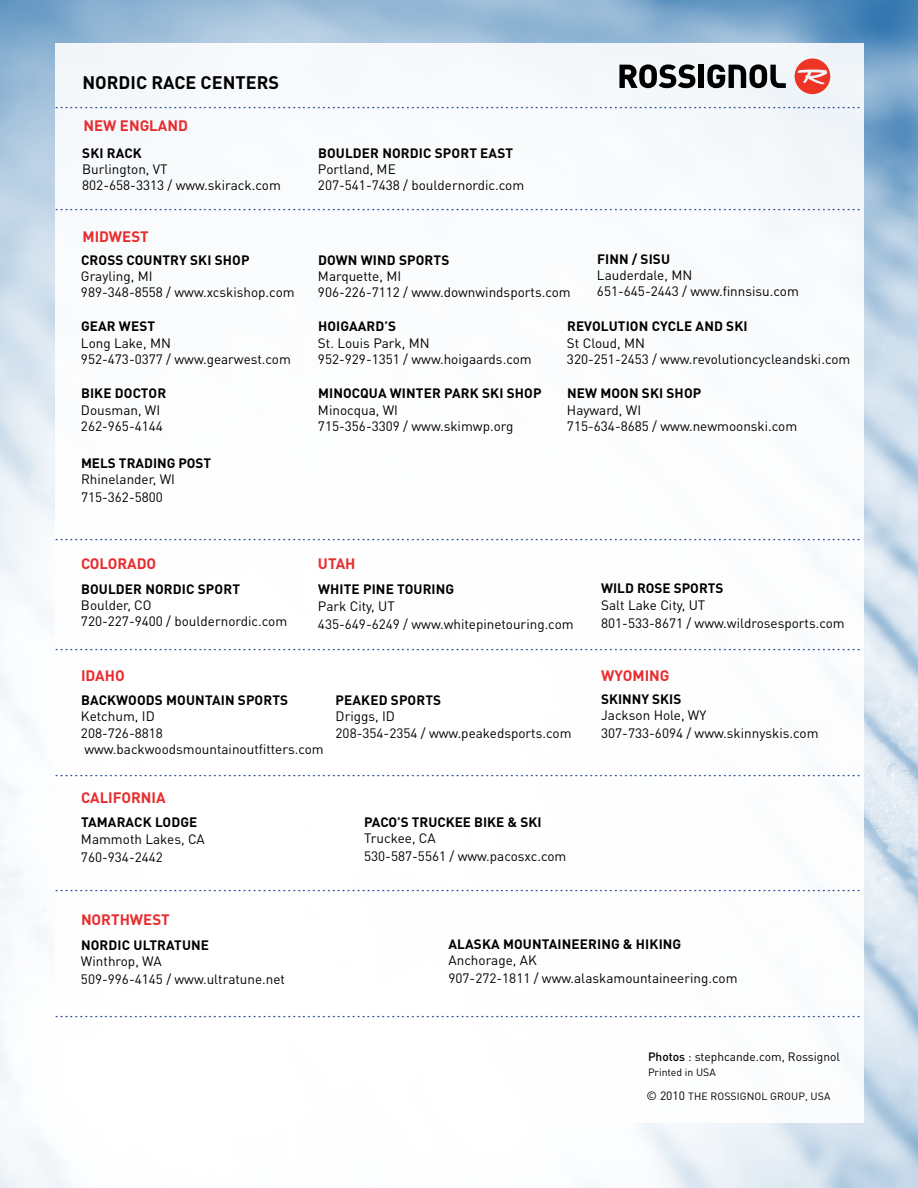
<style>
.page{position:relative;width:918px;height:1188px;background:#fff}
.page>*{position:absolute;margin:0;border:0;box-sizing:border-box;transform-origin:0 0}
.t1{font:18px "Times New Roman";color:#25408f}
.t2{font:700 18px "DINOT";color:#000}
.t3{font:700 15px "DINOT";color:#e82c2e}
.t4{font:13.5px/16.2px "DINOT";color:#000}
.t5{font:700 13.5px "DINOT";letter-spacing:.01em;color:#000}
.t6{font:12px "DINOT";color:#000}
.t7{font:10.5px "DINOT";color:#000}
.s1{font-weight:500}
.s2{font-size:12px}
</style>
<div class="page">
<img style="left:0;top:0;width:918px;height:1188px">
<div style="left:56px;top:44px;width:808px;height:1079px;background:#fff"></div>
<div style="left:699px;top:65px;width:5px;height:23px;background:#000"></div>
<svg style="left:619px;top:64px;width:76px;height:24px"></svg>
<svg style="left:707px;top:64px;width:79px;height:24px"></svg>
<svg style="left:795px;top:58px;width:35px;height:36px"></svg>
<p class="t2" style="left:82px;top:70px;width:24px">NORDIC</p>
<p class="t2" style="left:151px;top:70px;width:12px">RAC</p>
<p class="t2" style="left:186px;top:70px;width:95px">E CENTERS</p>
<p class="t1" style="left:54px;top:90px;width:808px">...................................................................................................................................................................</p>
<p class="t3" style="left:83px;top:115px;width:104px">NEW ENGLAND</p>
<p class="t5" style="left:82px;top:144px;width:60px">SKI RACK</p>
<p class="t4" style="left:82px;top:161px;width:200px">Burlington, VT<br>802-658-3313 / www.skirack.com</p>
<p class="t5" style="left:318px;top:144px;width:188px">BOULDER NORDIC SPORT EAST</p>
<p class="t4" style="left:318px;top:161px;width:208px">Portland, ME<br>207-541-7438 / bouldernordic.com</p>
<p class="t1" style="left:54px;top:191px;width:808px">...................................................................................................................................................................</p>
<p class="t3" style="left:83px;top:226px;width:68px">MIDWEST</p>
<p class="t5" style="left:81px;top:251px;width:72px">CROSS COUNT</p>
<p class="t5" style="left:170px;top:251px;width:79px">RY SKI SHOP</p>
<p class="t4" style="left:81px;top:267px;width:215px">Grayling, MI<br>989-348-8558 / www.xcskishop.com</p>
<p class="t5" style="left:81px;top:317px;width:59px">GEAR WEST</p>
<p class="t4" style="left:81px;top:334px;width:211px">Long Lake, MN<br>952-473-0377 / www.gearwest.com</p>
<p class="t5" style="left:81px;top:384px;width:87px">BIKE DOCTOR</p>
<p class="t4" style="left:81px;top:401px;width:83px">Dousman, WI<br>262-965-4144</p>
<p class="t5" style="left:81px;top:454px;width:54px">MELS TRADI</p>
<p class="t5" style="left:157px;top:454px;width:56px">NG POST</p>
<p class="t4" style="left:81px;top:469px;width:96px;line-height:18px">Rhinelander, WI<br>715-362-5800</p>
<p class="t5" style="left:318px;top:251px;width:124px">DOWN WIN D SPORTS</p>
<p class="t4" style="left:318px;top:267px;width:254px">Marquette, MI<br>906-226-7112 / www.downwindsports.com</p>
<p class="t5" style="left:597px;top:250px;width:65px">FINN / SISU</p>
<p class="t4" style="left:597px;top:266px;width:203px">Lauderdale, MN<br>651-645-2443 / www.finnsisu.com</p>
<p class="t5" style="left:318px;top:317px;width:79px">HOIGAARD’S</p>
<p class="t4" style="left:318px;top:334px;width:215px">St. Louis Park, MN<br>952-929-1351 / www.hoigaards.com</p>
<p class="t5" style="left:318px;top:384px;width:98px">MINOCQUA WINTE</p>
<p class="t5" style="left:432px;top:384px;width:109px">R PARK SKI SHOP</p>
<p class="t4" style="left:318px;top:401px;width:197px">Minocqua, WI<br>715-356-3309 / www.skimwp.org</p>
<p class="t5" style="left:567px;top:317px;width:9px">REV</p>
<p class="t5" style="left:592px;top:317px;width:18px">OLUT</p>
<p class="t5" style="left:626px;top:317px;width:123px">ION CYCLE AN D SKI</p>
<p class="t4" style="left:567px;top:334px;width:285px">St Cloud, MN<br>320-251-2453 / www.revolutioncycleandski.com</p>
<p class="t5" style="left:567px;top:384px;width:134px">NEW MOON SKI SHOP</p>
<p class="t4" style="left:567px;top:401px;width:232px">Hayward, WI<br>715-634-8685 / www.newmoonski.com</p>
<p class="t1" style="left:54px;top:522px;width:808px">...................................................................................................................................................................</p>
<p class="t3" style="left:81px;top:554px;width:38px">CO LORADO</p>
<p class="t5" style="left:81px;top:580px;width:158px">BOULDER NORDIC SPORT</p>
<p class="t4" style="left:81px;top:596px;width:208px">Boulder, CO<br>720-227-9400 / bouldernordic.com</p>
<p class="t3" style="left:318px;top:554px;width:39px">UTAH</p>
<p class="t5" style="left:318px;top:580px;width:138px">WHITE PINE TOURING</p>
<p class="t4" style="left:318px;top:596px;width:257px;line-height:18px">Park City, UT<br>435-649-6249 / www.whitepinetouring.com</p>
<p class="t5" style="left:601px;top:579px;width:124px">WI LD ROSE SPORTS</p>
<p class="t4" style="left:601px;top:595px;width:245px;line-height:18px">Salt Lake City, UT<br>801-533-8671 / www.wildrosesports.com</p>
<p class="t1" style="left:54px;top:632px;width:808px">...................................................................................................................................................................</p>
<p class="t3" style="left:81px;top:665px;width:44px">IDAHO</p>
<p class="t5" style="left:81px;top:691px;width:115px">BACKWOODS MOUNT</p>
<p class="t5" style="left:212px;top:691px;width:69px">AIN SPORTS</p>
<p class="t4" style="left:81px;top:708px;width:244px">Ketchum, ID<br>208-726-8818 www.backwoodsmountainoutfitters.com</p>
<p class="t5" style="left:336px;top:691px;width:107px">PEAKED SPORTS</p>
<p class="t4" style="left:336px;top:708px;width:237px">Driggs, ID<br>208-354-2354 / www.peakedsports.com</p>
<p class="t3" style="left:601px;top:665px;width:68px">WYOMING</p>
<p class="t5" style="left:601px;top:690px;width:82px">SKI NNY SKIS</p>
<p class="t4" style="left:601px;top:706px;width:219px;line-height:18px">Jackson Hole, WY<br>307-733-6094 / www.skinnyskis.com</p>
<p class="t1" style="left:54px;top:758px;width:808px">...................................................................................................................................................................</p>
<p class="t3" style="left:81px;top:787px;width:79px">CALIFORNIA</p>
<p class="t5" style="left:81px;top:813px;width:116px">TAMARACK LODGE</p>
<p class="t4" style="left:81px;top:829px;width:125px;line-height:18px">Mammoth Lakes, CA<br>760-934-2442</p>
<p class="t5" style="left:364px;top:813px;width:17px">PACO</p>
<p class="t5" style="left:397px;top:813px;width:144px">’S TRUCKEE BI KE &amp; SKI</p>
<p class="t4" style="left:364px;top:828px;width:204px;line-height:18px">Truckee, CA<br>530-587-5561 / www.pacosxc.com</p>
<p class="t1" style="left:54px;top:873px;width:808px">...................................................................................................................................................................</p>
<p class="t3" style="left:81px;top:909px;width:90px">NORTHWEST</p>
<p class="t5" style="left:81px;top:936px;width:103px">NORDIC ULTRATUNE</p>
<p class="t4" style="left:81px;top:952px;width:206px;line-height:18px">Winthrop, WA<br>509-996-4145 / www.ultratune.net</p>
<p class="t5" style="left:449px;top:935px;width:84px">ALASKA MOUNT</p>
<p class="t5" style="left:549px;top:935px;width:23px">AINEE</p>
<p class="t5" style="left:588px;top:935px;width:95px">RING &amp; HIKING</p>
<p class="t4" style="left:448px;top:951px;width:291px;line-height:18px">Anchorage, AK<br>907-272-1811 / www.alaskamountaineering.com</p>
<p class="t1" style="left:54px;top:999px;width:808px">...................................................................................................................................................................</p>
<p class="t6" style="left:648px;top:1049px;width:194px"><span class="s1">Photos</span> : stephcande.com, Rossignol</p>
<p class="t7" style="left:648px;top:1065px;width:69px">Printed in USA</p>
<p class="t7" style="left:646px;top:1089px;width:79px"><span class="s2">© 2010</span> The Rossignol</p>
<p class="t7" style="left:770px;top:1089px;width:15px">Group</p>
<p class="t7" style="left:805px;top:1089px;width:27px">, USA</p>
</div>
